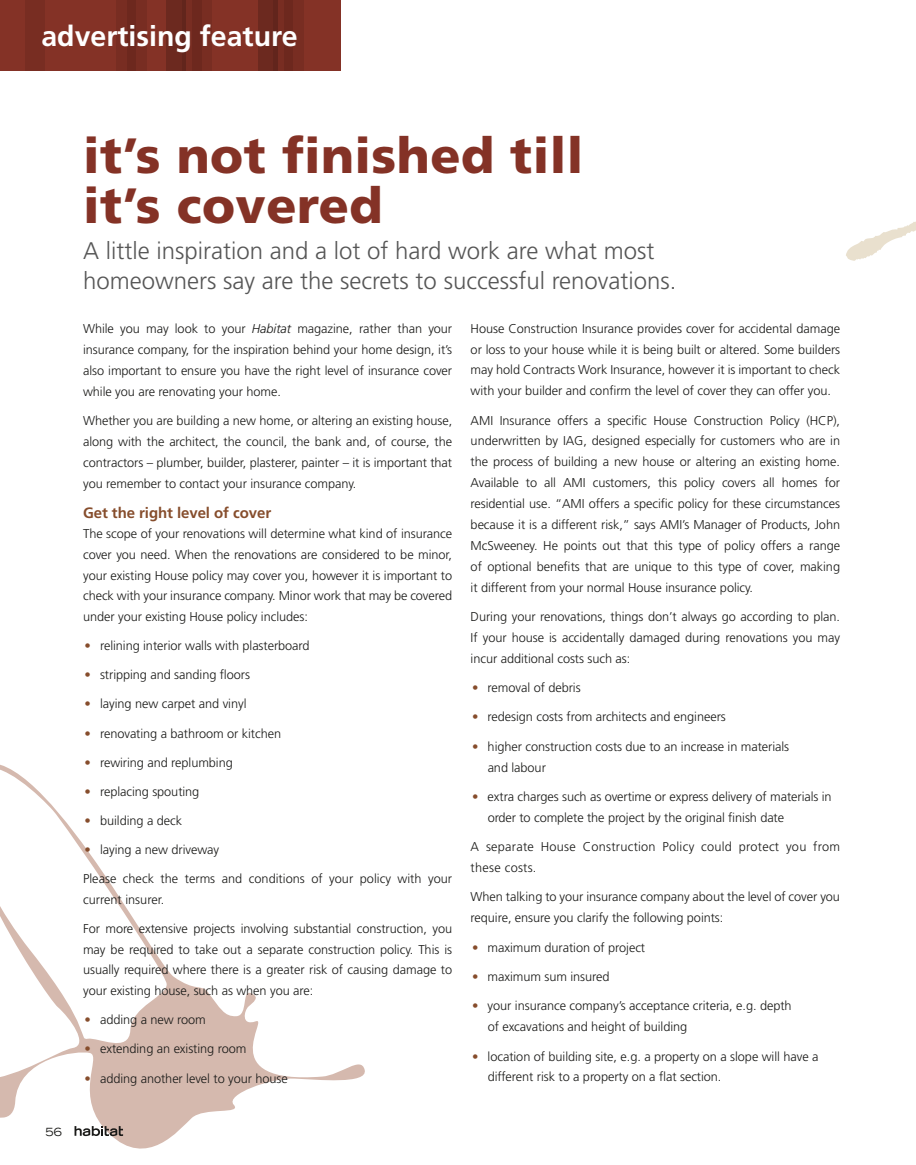
<style>
.page{position:relative;width:916px;height:1165px;background:#fff}
.page>*{position:absolute;margin:0;border:0;box-sizing:border-box;transform-origin:0 0}
.t1{font:900 49.5px/49.5px "Frutiger";letter-spacing:.01em;color:#843226}
.t2{font:700 28.5px "Frutiger";color:#fff}
.t3{font:300 24px/30px "Frutiger";color:#565656}
.t4{font:700 15px "Frutiger";letter-spacing:-.005em;color:#864d2c}
.t5{font:300 12.75px/20.9px "Frutiger";letter-spacing:-.005em;color:#1a1a18;text-align:justify}
.t6{font:300 12.75px/20.9px "Frutiger";letter-spacing:.02em;color:#1a1a18}
.t7{font:expanded 11.25px "Trade Gothic LH";color:#1a1a18}
.s1{font-style:italic}
.s2{color:#864d2c}
</style>
<div class="page">
<svg style="left:0;top:764px;width:365px;height:385px"></svg>
<svg style="left:846px;top:221px;width:70px;height:40px"></svg>
<div style="left:0;top:0;width:341px;height:70px;background:#843226"></div>
<div style="left:25px;top:0;width:20px;height:70px;background:#782d22"></div>
<div style="left:167px;top:0;width:19px;height:70px;background:#6c291f"></div>
<div style="left:116px;top:0;width:20px;height:70px;background:#782d22"></div>
<div style="left:127px;top:0;width:19px;height:70px;background:#782d22"></div>
<svg style="left:186px;top:0;width:6px;height:70px"></svg>
<div style="left:192px;top:0;width:20px;height:70px;background:#722a20"></div>
<div style="left:259px;top:0;width:19px;height:70px;background:#6c291f"></div>
<svg style="left:278px;top:0;width:6px;height:70px"></svg>
<div style="left:284px;top:0;width:20px;height:70px;background:#782d22"></div>
<svg style="left:75px;top:1126px;width:48px;height:10px"></svg>
<h2 class="t2" style="left:41px;top:19px;width:258px">advertising feature</h2>
<h1 class="t1" style="left:83px;top:131px;width:502px">it’s not finished till it’s covered</h1>
<h3 class="t3" style="left:83px;top:236px;width:595px">A little inspiration and a lot of hard work are what most homeowners say are the secrets to successful renovations.</h3>
<p class="t7" style="left:46px;top:1124px;width:18px">56</p>
<p class="t5" style="left:83px;top:318px;width:371px">While you may look to your <span class="s1">Habitat</span> magazine, rather than your insurance company, for the inspiration behind your home design, it’s also important to ensure you have the right level of insurance cover while you are renovating your home.</p>
<p class="t5" style="left:83px;top:410px;width:371px">Whether you are building a new home, or altering an existing house, along with the architect, the council, the bank and, of course, the contractors – plumber, builder, plasterer, painter – it is important that you remember to contact your insurance company.</p>
<p class="t4" style="left:83px;top:504px;width:190px">Get the right level of cover</p>
<p class="t5" style="left:83px;top:524px;width:371px">The scope of your renovations will determine what kind of insurance cover you need. When the renovations are considered to be minor, your existing House policy may cover you, however it is important to check with your insurance company. Minor work that may be covered under your existing House policy includes:</p>
<p class="t5" style="left:85px;top:635px;width:227px"><span class="s2">•</span> relining interior walls with plasterboard</p>
<p class="t5" style="left:85px;top:664px;width:167px"><span class="s2">•</span> stripping and sanding floors</p>
<p class="t5" style="left:85px;top:693px;width:163px"><span class="s2">•</span> laying new carpet and vinyl</p>
<p class="t5" style="left:85px;top:723px;width:198px"><span class="s2">•</span> renovating a bathroom or kitchen</p>
<p class="t5" style="left:85px;top:752px;width:150px"><span class="s2">•</span> rewiring and replumbing</p>
<p class="t5" style="left:85px;top:781px;width:116px"><span class="s2">•</span> replacing spouting</p>
<p class="t5" style="left:85px;top:810px;width:99px"><span class="s2">•</span> building a deck</p>
<p class="t5" style="left:85px;top:839px;width:136px"><span class="s2">•</span> laying a new driveway</p>
<p class="t5" style="left:83px;top:868px;width:371px">Please check the terms and conditions of your policy with your current insurer.</p>
<p class="t5" style="left:83px;top:918px;width:371px">For more extensive projects involving substantial construction, you may be required to take out a separate construction policy. This is usually required where there is a greater risk of causing damage to your existing house, such as when you are:</p>
<p class="t5" style="left:85px;top:1009px;width:123px"><span class="s2">•</span> adding a new room</p>
<p class="t5" style="left:85px;top:1038px;width:163px"><span class="s2">•</span> extending an existing room</p>
<p class="t5" style="left:85px;top:1068px;width:205px"><span class="s2">•</span> adding another level to your house</p>
<p class="t5" style="left:471px;top:318px;width:371px">House Construction Insurance provides cover for accidental damage or loss to your house while it is being built or altered. Some builders may hold Contracts Work Insurance, however it is important to check with your builder and confirm the level of cover they can offer you.</p>
<p class="t5" style="left:471px;top:410px;width:371px">AMI Insurance offers a specific House Construction Policy (HCP), underwritten by IAG, designed especially for customers who are in the process of building a new house or altering an existing home.<br>Available to all AMI customers, this policy covers all homes for residential use. “AMI offers a specific policy for these circumstances because it is a different risk,” says AMI’s Manager of Products, John McSweeney. He points out that this type of policy offers a range of optional benefits that are unique to this type of cover, making it different from your normal House insurance policy.</p>
<p class="t5" style="left:471px;top:606px;width:371px">During your renovations, things don’t always go according to plan.<br>If your house is accidentally damaged during renovations you may incur additional costs such as:</p>
<p class="t5" style="left:472px;top:677px;width:110px"><span class="s2">•</span> removal of debris</p>
<p class="t5" style="left:472px;top:706px;width:255px"><span class="s2">•</span> redesign costs from architects and engineers</p>
<p class="t5" style="left:488px;top:736px;width:303px;text-indent:-16px"><span class="s2">•</span> higher construction costs due to an increase in materials and labour</p>
<p class="t5" style="left:488px;top:786px;width:345px;text-indent:-16px"><span class="s2">•</span> extra charges such as overtime or express delivery of materials in order to complete the project by the original finish date</p>
<p class="t6" style="left:471px;top:836px;width:371px">A separate House Construction Policy could protect you from these costs.</p>
<p class="t5" style="left:471px;top:886px;width:371px">When talking to your insurance company about the level of cover you require, ensure you clarify the following points:</p>
<p class="t5" style="left:472px;top:937px;width:174px"><span class="s2">•</span> maximum duration of project</p>
<p class="t5" style="left:472px;top:966px;width:139px"><span class="s2">•</span> maximum sum insured</p>
<p class="t5" style="left:488px;top:995px;width:305px;text-indent:-16px"><span class="s2">•</span> your insurance company’s acceptance criteria, e.g. depth of excavations and height of building</p>
<p class="t5" style="left:488px;top:1045px;width:332px;text-indent:-16px"><span class="s2">•</span> location of building site, e.g. a property on a slope will have a different risk to a property on a flat section.</p>
</div>
